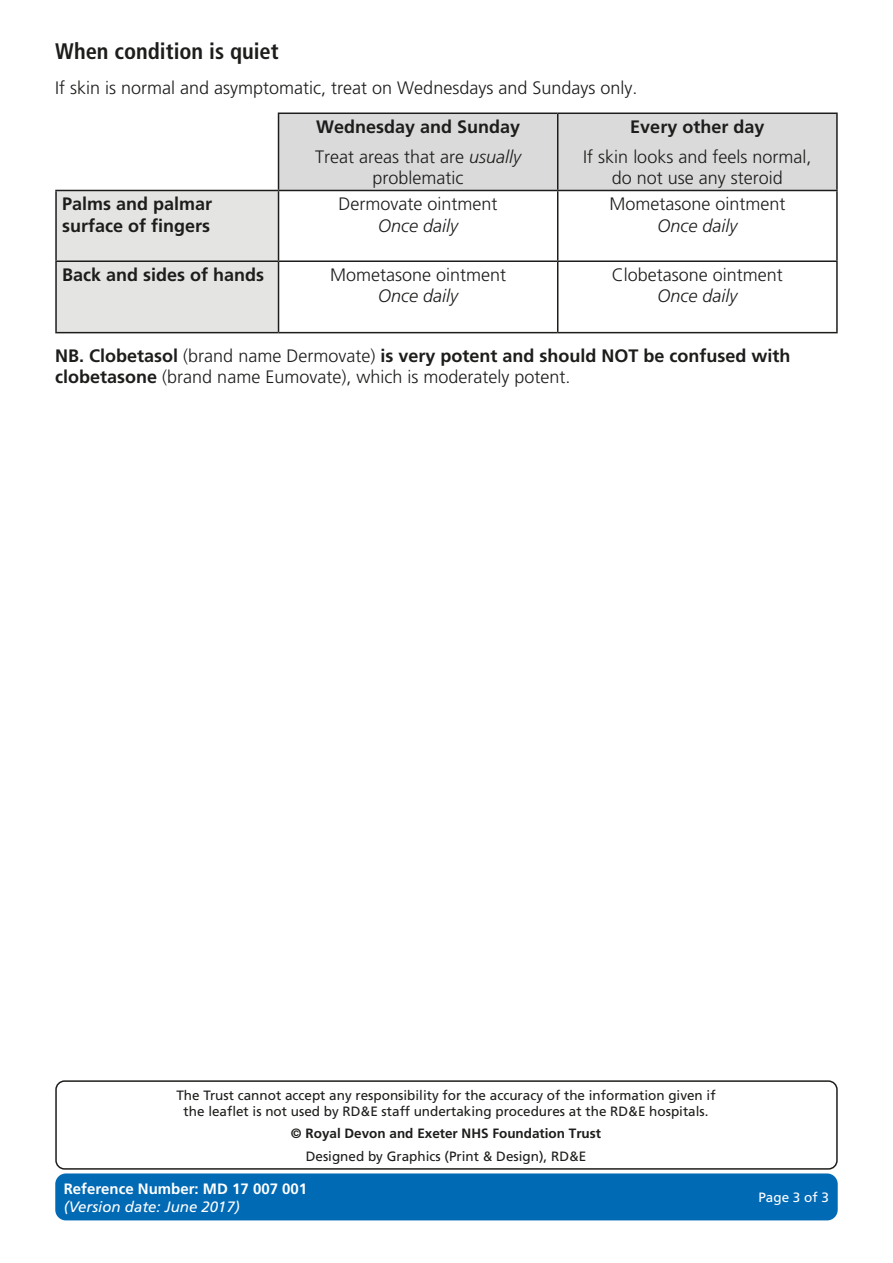
<style>
.page{position:relative;width:893px;height:1263px;background:#fff}
.page>*{position:absolute;margin:0;border:0;box-sizing:border-box;transform-origin:0 0}
.t1{font:700 condensed 22.5px "Frutiger 67";color:#1d1d1b}
.t2{font:300 18px/21.6px "Frutiger 45";color:#1d1d1b;text-align:center}
.t3{font:700 18px/21.6px "Frutiger 65";color:#1d1d1b}
.t4{font:italic 300 18px "Frutiger 46";color:#1d1d1b}
.t5{font:700 15px "Frutiger 65";color:#fff}
.t6{font:italic 15px "Frutiger 56";color:#fff}
.t7{font:13.5px/16.2px "Frutiger 55 Roman";color:#1d1d1b;text-align:center}
.t8{font:700 13.5px "Frutiger 65";color:#1d1d1b}
.t9{font:13.5px "Frutiger 55 Roman";color:#fff}
.s1{font-family:"Frutiger 46";font-style:italic}
.s2{font-family:"Frutiger 45";font-weight:300}
.s3{font-family:"Frutiger 65";font-weight:700}
</style>
<div class="page">
<div style="left:55px;top:1173px;width:783px;height:47px;background:#006ab5;border-radius:11px"></div>
<div style="left:55px;top:1080px;width:783px;height:90px;border:2px solid #1d1d1b;border-radius:9px"></div>
<svg style="left:56px;top:113px;width:780px;height:219px"></svg>
<hr style="left:278px;top:113px;width:280px;height:1px;background:#1d1d1b">
<hr style="left:278px;top:114px;width:1px;height:76px;background:#1d1d1b">
<hr style="left:558px;top:113px;width:280px;height:1px;background:#1d1d1b">
<hr style="left:557px;top:114px;width:1px;height:76px;background:#1d1d1b">
<hr style="left:836px;top:114px;width:2px;height:76px;background:#1d1d1b">
<hr style="left:55px;top:190px;width:224px;height:1px;background:#1d1d1b">
<hr style="left:55px;top:191px;width:2px;height:69px;background:#1d1d1b">
<hr style="left:279px;top:190px;width:279px;height:1px;background:#1d1d1b">
<hr style="left:278px;top:191px;width:1px;height:69px;background:#1d1d1b">
<hr style="left:558px;top:190px;width:280px;height:1px;background:#1d1d1b">
<hr style="left:557px;top:191px;width:1px;height:69px;background:#1d1d1b">
<hr style="left:836px;top:191px;width:2px;height:69px;background:#1d1d1b">
<hr style="left:55px;top:260px;width:224px;height:2px;background:#1d1d1b">
<hr style="left:55px;top:262px;width:2px;height:70px;background:#1d1d1b">
<hr style="left:279px;top:260px;width:279px;height:2px;background:#1d1d1b">
<hr style="left:278px;top:262px;width:1px;height:70px;background:#1d1d1b">
<hr style="left:558px;top:260px;width:280px;height:2px;background:#1d1d1b">
<hr style="left:557px;top:262px;width:1px;height:70px;background:#1d1d1b">
<hr style="left:836px;top:262px;width:2px;height:70px;background:#1d1d1b">
<hr style="left:55px;top:332px;width:224px;height:1px;background:#1d1d1b">
<hr style="left:279px;top:332px;width:279px;height:1px;background:#1d1d1b">
<hr style="left:558px;top:332px;width:280px;height:1px;background:#1d1d1b">
<p class="t1" style="left:55px;top:38px;width:225px">When condition is quiet</p>
<p class="t2" style="left:55px;top:77px;width:584px">If skin is normal and asymptomatic, treat on Wednesdays and Sundays only.</p>
<p class="t3" style="left:316px;top:116px;width:206px">Wednesday and Sunday</p>
<p class="t2" style="left:315px;top:146px;width:207px">Treat areas that are <span class="s1">usually </span>problematic</p>
<p class="t3" style="left:630px;top:116px;width:136px">Every other day</p>
<p class="t2" style="left:583px;top:146px;width:230px">If skin looks and feels normal, do not use any steroid</p>
<p class="t3" style="left:62px;top:193px;width:152px">Palms and palmar surface of fingers</p>
<p class="t2" style="left:339px;top:193px;width:160px">Dermovate ointment</p>
<p class="t4" style="left:378px;top:215px;width:81px">Once daily</p>
<p class="t3" style="left:62px;top:263px;width:204px">Back and sides of hands</p>
<p class="t2" style="left:330px;top:264px;width:178px">Mometasone ointment</p>
<p class="t4" style="left:378px;top:286px;width:81px">Once daily</p>
<p class="t2" style="left:609px;top:193px;width:178px">Mometasone ointment</p>
<p class="t4" style="left:657px;top:215px;width:81px">Once daily</p>
<p class="t2" style="left:612px;top:264px;width:173px">Clobetasone ointment</p>
<p class="t4" style="left:657px;top:286px;width:81px">Once daily</p>
<p class="t3" style="left:55px;top:344px;width:737px">NB. Clobetasol <span class="s2">(brand name Dermovate)</span> is very potent and should NOT be confused with</p>
<p class="t2" style="left:55px;top:366px;width:517px"><span class="s3">clobetasone</span> (brand name Eumovate), which is moderately potent.</p>
<p class="t7" style="left:176px;top:1087px;width:541px">The Trust cannot accept any responsibility for the accuracy of the information given if the leaflet is not used by RD&amp;E staff undertaking procedures at the RD&amp;E hospitals.</p>
<p class="t8" style="left:291px;top:1126px;width:312px">© Royal Devon and Exeter NHS Foundation Trust</p>
<p class="t7" style="left:306px;top:1148px;width:282px">Designed by Graphics (Print &amp; Design), RD&amp;E</p>
<p class="t5" style="left:64px;top:1179px;width:245px">Reference Number: MD 17 007 001</p>
<p class="t6" style="left:64px;top:1197px;width:178px">(Version date: June 2017)</p>
<p class="t9" style="left:758px;top:1189px;width:72px">Page 3 of 3</p>
</div>
